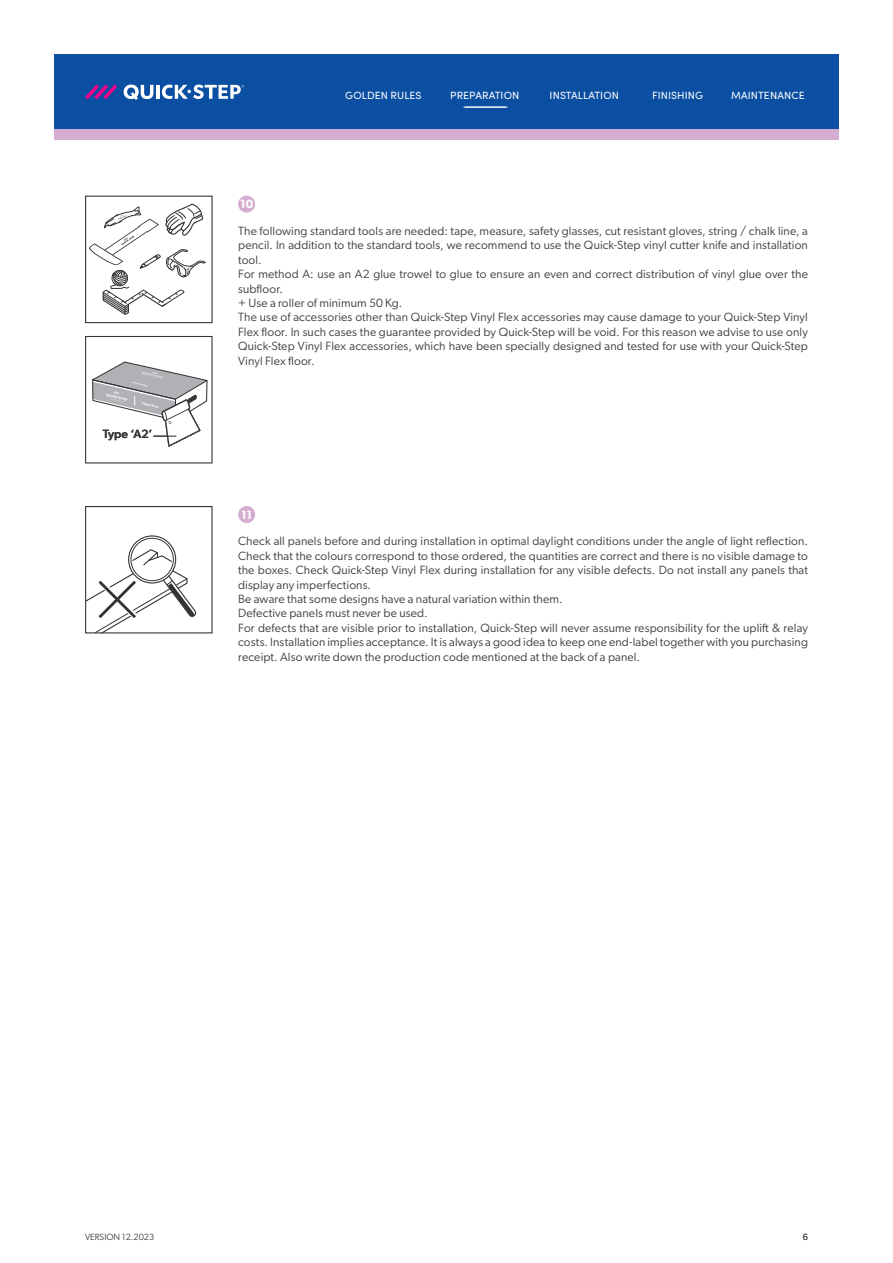
<style>
.page{position:relative;width:893px;height:1263px;background:#fff}
.page>*{position:absolute;margin:0;border:0;box-sizing:border-box;transform-origin:0 0}
.Body{font:12px/14.4px "Gibson";letter-spacing:.01em;color:#3e3e3f;text-align:justify}
.t1{font:500 12px "Gibson";color:#231f20}
.t2{font:600 12px "Gibson";color:#fff}
.t3{font:10.5px "Sofia Pro";letter-spacing:.01em;color:#fff}
.t4{font:9px "Gibson";color:#3e3e3f}
</style>
<div class="page">
<div style="left:54px;top:54px;width:785px;height:75px;background:#0a4fa2"></div>
<div style="left:54px;top:129px;width:785px;height:11px;background:#d4add0"></div>
<svg style="left:85px;top:84px;width:32px;height:15px"></svg>
<svg style="left:124px;top:85px;width:29px;height:15px"></svg>
<hr style="left:156px;top:85px;width:4px;height:14px;background:#fff">
<svg style="left:162px;top:85px;width:82px;height:14px"></svg>
<hr style="left:463px;top:107px;width:43px;height:1px;background:#fff">
<hr style="left:465px;top:107px;width:42px;height:1px;background:#fff">
<div style="left:85px;top:196px;width:128px;height:127px;border:1px solid #1d1d1b"></div>
<svg style="left:89px;top:203px;width:117px;height:112px"></svg>
<div style="left:238px;top:196px;width:17px;height:17px;background:#d4add0;border-radius:50%"></div>
<svg style="left:85px;top:336px;width:128px;height:127px"></svg>
<div style="left:85px;top:506px;width:128px;height:127px;border:1px solid #1d1d1b"></div>
<svg style="left:129px;top:536px;width:47px;height:47px"></svg>
<div style="left:131px;top:538px;width:43px;height:43px;border:1px solid #1d1d1b;border-radius:50%"></div>
<svg style="left:85px;top:548px;width:113px;height:86px"></svg>
<div style="left:238px;top:506px;width:17px;height:17px;background:#d4add0;border-radius:50%"></div>
<p class="t3" style="left:345px;top:87px;width:78px">GOLDEN RULES</p>
<p class="t3" style="left:450px;top:87px;width:71px">PREPARATION</p>
<p class="t3" style="left:550px;top:87px;width:71px">INSTALLATION</p>
<p class="t3" style="left:652px;top:87px;width:53px">FINISHING</p>
<p class="t3" style="left:731px;top:87px;width:75px">MAINTENANCE</p>
<p class="t1" style="left:103px;top:426px;width:51px">Type ‘A2’</p>
<p class="t2" style="left:240px;top:197px;width:15px">10</p>
<p class="Body" style="left:238px;top:223px;width:571px">The following standard tools are needed: tape, measure, safety glasses, cut resistant gloves, string / chalk line, a pencil. In addition to the standard tools, we recommend to use the Quick-Step vinyl cutter knife and installation tool.</p>
<p class="Body" style="left:238px;top:267px;width:571px">For method A: use an A2 glue trowel to glue to ensure an even and correct distribution of vinyl glue over the subfloor.</p>
<p class="Body" style="left:238px;top:295px;width:166px">+ Use a roller of minimum 50 Kg.</p>
<p class="Body" style="left:238px;top:310px;width:571px">The use of accessories other than Quick-Step Vinyl Flex accessories may cause damage to your Quick-Step Vinyl Flex floor. In such cases the guarantee provided by Quick-Step will be void. For this reason we advise to use only Quick-Step Vinyl Flex accessories, which have been specially designed and tested for use with your Quick-Step Vinyl Flex floor.</p>
<p class="t2" style="left:241px;top:507px;width:13px">11</p>
<p class="Body" style="left:238px;top:534px;width:571px">Check all panels before and during installation in optimal daylight conditions under the angle of light reflection.<br>Check that the colours correspond to those ordered, the quantities are correct and there is no visible damage to the boxes. Check Quick-Step Vinyl Flex during installation for any visible defects. Do not install any panels that display any imperfections.</p>
<p class="Body" style="left:238px;top:591px;width:326px">Be aware that some designs have a natural variation within them.</p>
<p class="Body" style="left:238px;top:606px;width:191px">Defective panels must never be used.</p>
<p class="Body" style="left:238px;top:620px;width:571px">For defects that are visible prior to installation, Quick-Step will never assume responsibility for the uplift &amp; relay costs. Installation implies acceptance. It is always a good idea to keep one end-label together with you purchasing receipt. Also write down the production code mentioned at the back of a panel.</p>
<p class="t4" style="left:85px;top:1231px;width:71px">VERSION 12.2023</p>
<p class="t4" style="left:803px;top:1231px;width:7px">6</p>
</div>
